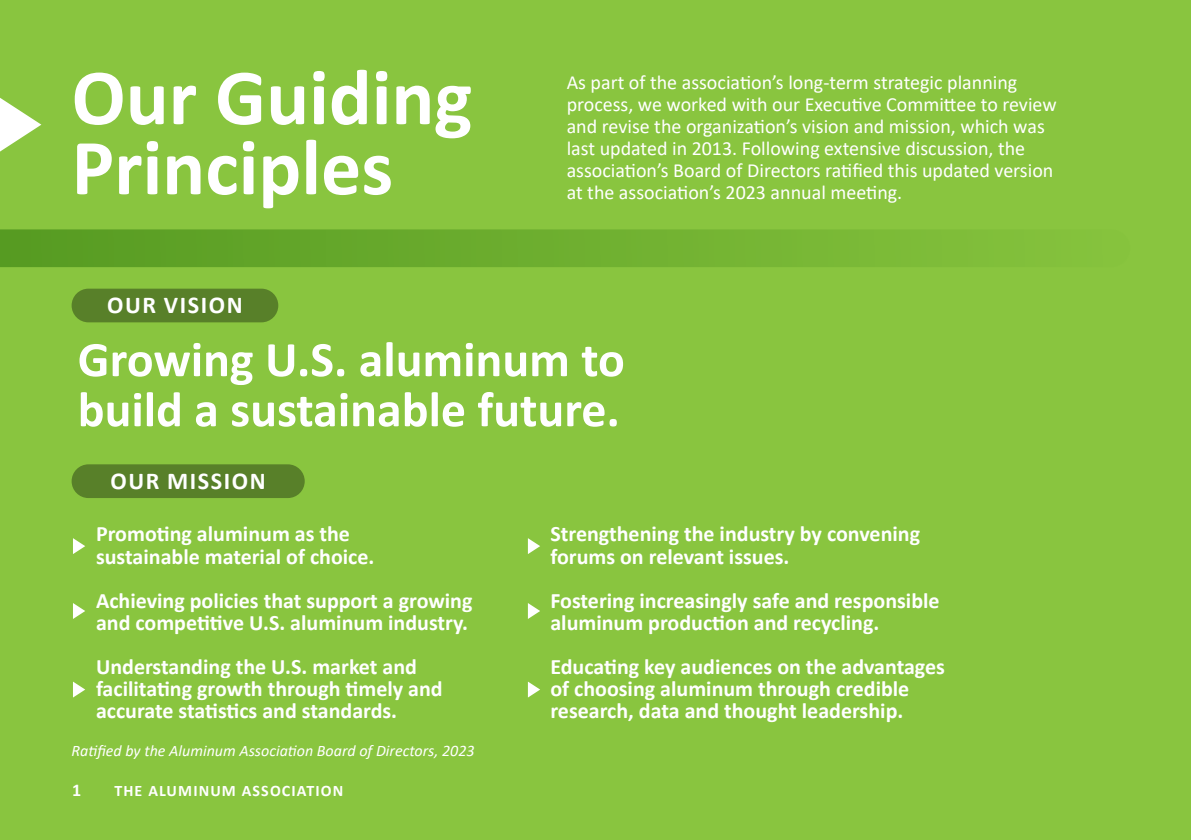
<style>
.page{position:relative;width:1191px;height:840px;background:#fff}
.page>*{position:absolute;margin:0;border:0;box-sizing:border-box;transform-origin:0 0}
.t1{font:700 80px "Calibri";color:#fff}
.t2{font:700 50px/50px "Calibri";color:#fff}
.t3{font:700 24.2px "Calibri";letter-spacing:.065em;color:#fff}
.t4{font:700 22px/22px "Calibri";color:#fff}
.t5{font:20px/22px "Calibri";color:#fff}
.t6{font:700 18px "Calibri";color:#fff}
.t7{font:italic 16px "Calibri";color:#fff}
.t8{font:700 16px "Calibri";letter-spacing:.07em;color:#fff}
</style>
<div class="page">
<div style="left:0;top:0;width:1191px;height:839px;background:#89c53f"></div>
<svg style="left:0;top:229px;width:942px;height:38px"></svg>
<svg style="left:0;top:98px;width:41px;height:53px"></svg>
<div style="left:72px;top:288px;width:206px;height:34px;background:#588029;border-radius:17px"></div>
<div style="left:72px;top:464px;width:233px;height:33px;background:#588029;border-radius:17px"></div>
<svg style="left:73px;top:538px;width:12px;height:16px"></svg>
<svg style="left:73px;top:603px;width:12px;height:15px"></svg>
<svg style="left:73px;top:681px;width:12px;height:16px"></svg>
<svg style="left:528px;top:538px;width:12px;height:16px"></svg>
<svg style="left:528px;top:603px;width:12px;height:15px"></svg>
<svg style="left:528px;top:681px;width:12px;height:16px"></svg>
<p class="t1" style="left:72px;top:41px;width:402px">Our Guiding</p>
<p class="t1" style="left:72px;top:111px;width:323px">Principles</p>
<p class="t3" style="left:107px;top:288px;width:137px">OUR VISION</p>
<p class="t5" style="left:566px;top:71px;width:491px">As part of the association’s long-term strategic planning process, we worked with our Executive Committee to review and revise the organization’s vision and mission, which was last updated in 2013. Following extensive discussion, the association’s Board of Directors ratified this updated version at the association’s 2023 annual meeting.</p>
<p class="t2" style="left:78px;top:333px;width:548px">Growing U.S. aluminum to build a sustainable future.</p>
<p class="t3" style="left:111px;top:463px;width:157px">OUR MISSION</p>
<p class="t4" style="left:96px;top:522px;width:255px">Promoting aluminum as the</p>
<p class="t4" style="left:96px;top:544px;width:280px">sustainable material of choice.</p>
<p class="t4" style="left:96px;top:588px;width:378px">Achieving policies that support a growing</p>
<p class="t4" style="left:96px;top:610px;width:373px">and competitive U.S. aluminum industry.</p>
<p class="t4" style="left:96px;top:654px;width:348px">Understanding the U.S. market and facilitating growth through timely and accurate statistics and standards.</p>
<p class="t7" style="left:72px;top:739px;width:404px">Ratified by the Aluminum Association Board of Directors, 2023</p>
<p class="t6" style="left:72px;top:776px;width:11px">1</p>
<p class="t8" style="left:114px;top:778px;width:230px">THE ALUMINUM ASSOCIATION</p>
<p class="t4" style="left:550px;top:522px;width:371px">Strengthening the industry by convening forums on relevant issues.</p>
<p class="t4" style="left:550px;top:588px;width:391px">Fostering increasingly safe and responsible aluminum production and recycling.</p>
<p class="t4" style="left:550px;top:654px;width:396px">Educating key audiences on the advantages of choosing aluminum through credible research, data and thought leadership.</p>
</div>
